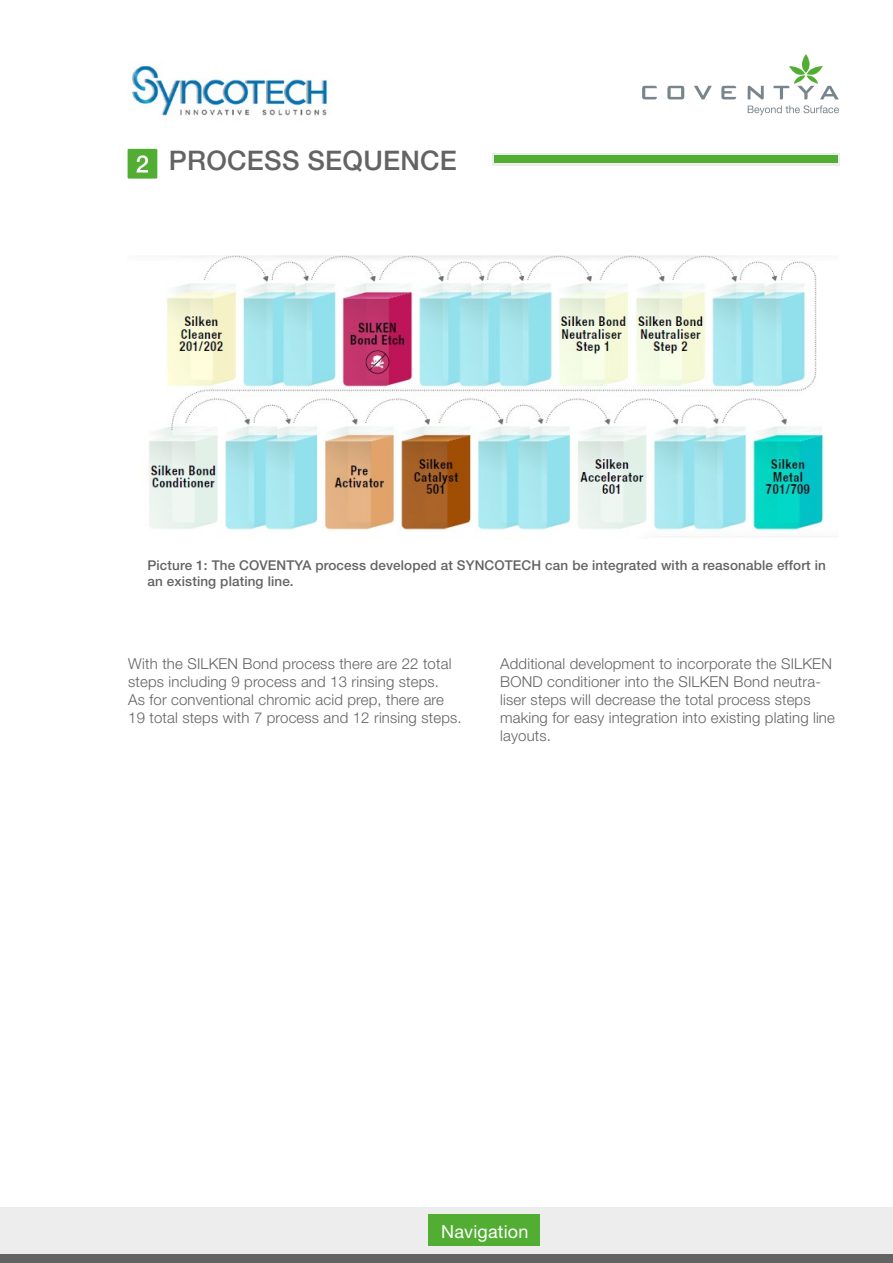
<style>
.page{position:relative;width:893px;height:1263px;background:#fff}
.page>*{position:absolute;margin:0;border:0;box-sizing:border-box;transform-origin:0 0}
.t1{font:500 27px "Helvetica Neue";letter-spacing:.01em;color:#646363}
.t2{font:18px "Helvetica Neue";letter-spacing:.01em;color:#fff}
.t3{font:300 15px/18px "Helvetica Neue";letter-spacing:.01em;color:#646363}
.t4{font:500 13.5px/16.2px "Helvetica Neue";letter-spacing:.01em;color:#646363}
</style>
<div class="page">
<svg style="left:667px;top:86px;width:17px;height:13px"></svg>
<svg style="left:694px;top:86px;width:18px;height:13px"></svg>
<svg style="left:748px;top:86px;width:16px;height:13px"></svg>
<svg style="left:642px;top:86px;width:15px;height:13px"></svg>
<svg style="left:721px;top:86px;width:15px;height:13px"></svg>
<svg style="left:774px;top:54px;width:65px;height:45px"></svg>
<svg style="left:748px;top:105px;width:91px;height:10px"></svg>
<div style="left:492px;top:153px;width:348px;height:13px;background:#ededed"></div>
<div style="left:495px;top:155px;width:343px;height:8px;background:#52ae32"></div>
<div style="left:128px;top:149px;width:29px;height:30px;background:#52ae32"></div>
<svg style="left:137px;top:155px;width:11px;height:18px"></svg>
<img style="left:132px;top:65px;width:196px;height:51px">
<div style="left:0;top:1207px;width:893px;height:56px;background:#ededed"></div>
<div style="left:0;top:1254px;width:893px;height:9px;background:#646363"></div>
<div style="left:428px;top:1214px;width:112px;height:32px;background:#52ae32"></div>
<img style="left:149px;top:255px;width:675px;height:282px">
<h1 class="t1" style="left:169px;top:139px;width:290px">PROCESS SEQUENCE</h1>
<p class="t4" style="left:147px;top:556px;width:680px">Picture 1: The COVENTYA process developed at SYNCOTECH can be integrated with a reasonable effort in an existing plating line.</p>
<p class="t3" style="left:128px;top:654px;width:335px">With the SILKEN Bond process there are 22 total steps including 9 process and 13 rinsing steps.<br>As for conventional chromic acid prep, there are 19 total steps with 7 process and 12 rinsing steps.</p>
<p class="t3" style="left:500px;top:654px;width:336px">Additional development to incorporate the SILKEN BOND conditioner into the SILKEN Bond neutra&shy;liser steps will decrease the total process steps making for easy integration into existing plating line layouts.</p>
<p class="t2" style="left:441px;top:1218px;width:89px">Navigation</p>
</div>
